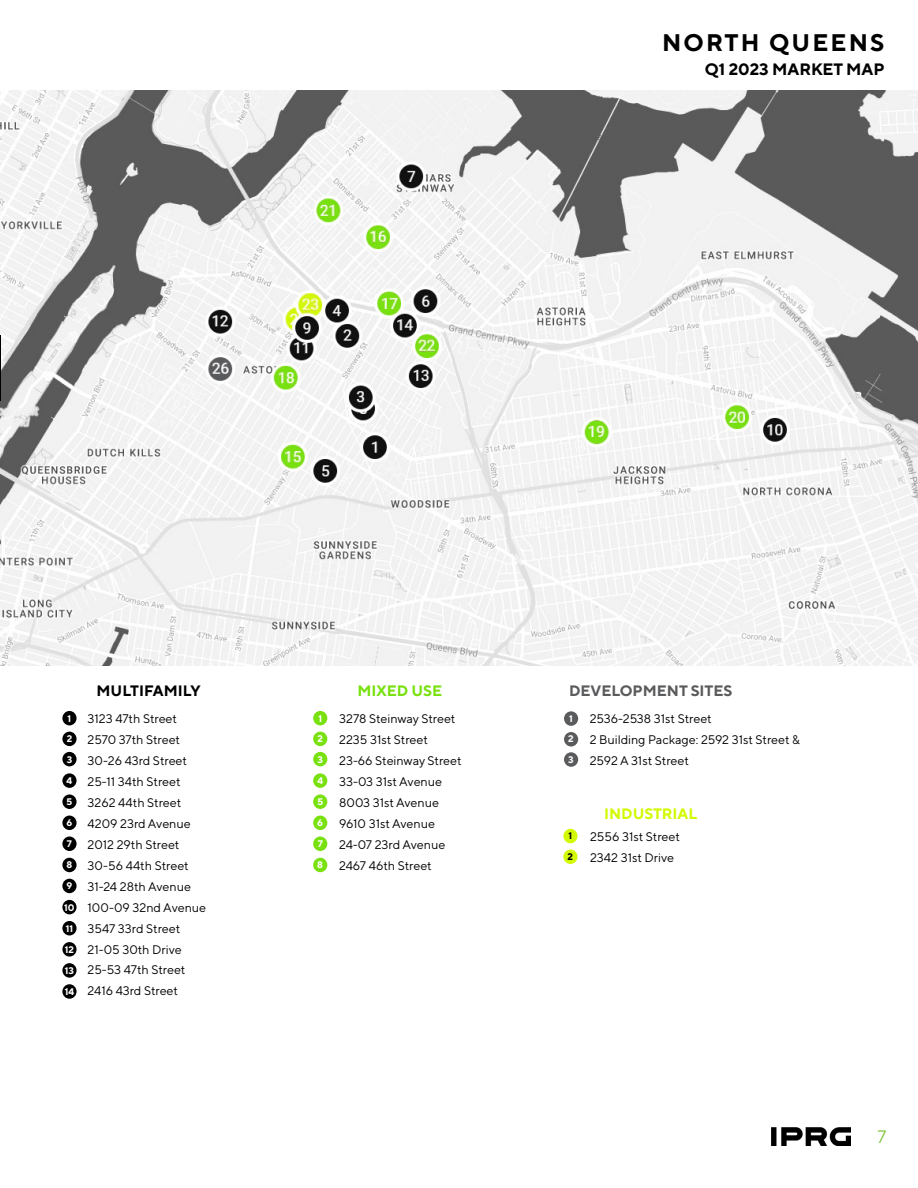
<style>
.page{position:relative;width:918px;height:1188px;background:#fff}
.page>*{position:absolute;margin:0;border:0;box-sizing:border-box;transform-origin:0 0}
.t1{font:700 24px "TT Norms Pro";letter-spacing:.09em;color:#000}
.t2{font:18px "TT Norms Pro";color:#85c441}
.t3{font:700 16.5px "TT Norms Pro";color:#000}
.t4{font:700 15.15px "TT Norms Pro";color:#5a5b5d}
.t5{font:700 15.15px "TT Norms Pro";color:#000}
.t6{font:700 15.15px "TT Norms Pro";color:#d4f905}
.t7{font:700 15.15px "TT Norms Pro";color:#78e10f}
.t8{font:12.45px/21px "TT Norms Pro";color:#000}
.t9{font:700 9.6px "TT Norms Pro";color:#fff}
.t10{font:700 9.6px "TT Norms Pro";color:#000}
</style>
<div class="page">
<img style="left:772px;top:1127px;width:78px;height:19px">
<img style="left:0;top:90px;width:918px;height:576px">
<div style="left:62px;top:711px;width:15px;height:14px;background:#000;border-radius:50%"></div>
<div style="left:62px;top:732px;width:15px;height:14px;background:#000;border-radius:50%"></div>
<div style="left:62px;top:752px;width:15px;height:14px;background:#000;border-radius:50%"></div>
<div style="left:62px;top:773px;width:15px;height:15px;background:#000;border-radius:50%"></div>
<div style="left:62px;top:794px;width:15px;height:15px;background:#000;border-radius:50%"></div>
<div style="left:62px;top:816px;width:15px;height:14px;background:#000;border-radius:50%"></div>
<div style="left:62px;top:837px;width:15px;height:14px;background:#000;border-radius:50%"></div>
<div style="left:62px;top:858px;width:15px;height:14px;background:#000;border-radius:50%"></div>
<div style="left:62px;top:879px;width:15px;height:14px;background:#000;border-radius:50%"></div>
<div style="left:62px;top:900px;width:15px;height:14px;background:#000;border-radius:50%"></div>
<div style="left:62px;top:921px;width:15px;height:14px;background:#000;border-radius:50%"></div>
<div style="left:62px;top:942px;width:15px;height:15px;background:#000;border-radius:50%"></div>
<div style="left:62px;top:963px;width:15px;height:15px;background:#000;border-radius:50%"></div>
<div style="left:62px;top:984px;width:15px;height:15px;background:#000;border-radius:50%"></div>
<div style="left:564px;top:711px;width:14px;height:15px;background:#5a5b5d;border-radius:50%"></div>
<div style="left:564px;top:732px;width:14px;height:15px;background:#5a5b5d;border-radius:50%"></div>
<div style="left:564px;top:752px;width:14px;height:15px;background:#5a5b5d;border-radius:50%"></div>
<div style="left:313px;top:711px;width:14px;height:14px;background:#78e10f;border-radius:50%"></div>
<div style="left:313px;top:732px;width:14px;height:14px;background:#78e10f;border-radius:50%"></div>
<div style="left:313px;top:752px;width:14px;height:14px;background:#78e10f;border-radius:50%"></div>
<div style="left:313px;top:773px;width:14px;height:15px;background:#78e10f;border-radius:50%"></div>
<div style="left:313px;top:794px;width:14px;height:15px;background:#78e10f;border-radius:50%"></div>
<div style="left:313px;top:816px;width:14px;height:14px;background:#78e10f;border-radius:50%"></div>
<div style="left:313px;top:837px;width:14px;height:14px;background:#78e10f;border-radius:50%"></div>
<div style="left:313px;top:858px;width:14px;height:14px;background:#78e10f;border-radius:50%"></div>
<div style="left:563px;top:829px;width:15px;height:14px;background:#d4f905;border-radius:50%"></div>
<div style="left:563px;top:849px;width:15px;height:15px;background:#d4f905;border-radius:50%"></div>
<hr style="left:0;top:335px;width:1px;height:66px;background:#000">
<p class="t1" style="left:662px;top:27px;width:224px">NORTH QUEENS</p>
<p class="t3" style="left:705px;top:58px;width:181px">Q1 2023 MARKET MAP</p>
<p class="t9" style="left:68px;top:712px;width:5px">1</p>
<p class="t9" style="left:67px;top:733px;width:7px">2</p>
<p class="t9" style="left:67px;top:753px;width:7px">3</p>
<p class="t9" style="left:67px;top:774px;width:7px">4</p>
<p class="t9" style="left:67px;top:795px;width:7px">5</p>
<p class="t9" style="left:67px;top:816px;width:7px">6</p>
<p class="t9" style="left:67px;top:838px;width:7px">7</p>
<p class="t9" style="left:67px;top:859px;width:7px">8</p>
<p class="t9" style="left:67px;top:880px;width:7px">9</p>
<p class="t9" style="left:64px;top:901px;width:12px">10</p>
<p class="t9" style="left:66px;top:922px;width:9px">11</p>
<p class="t9" style="left:65px;top:943px;width:11px">12</p>
<p class="t9" style="left:65px;top:964px;width:11px">13</p>
<p class="t9" style="left:65px;top:985px;width:11px">14</p>
<p class="t5" style="left:97px;top:681px;width:105px">MULTIFAMILY</p>
<p class="t7" style="left:358px;top:681px;width:86px">MIXED USE</p>
<p class="t4" style="left:569px;top:681px;width:165px">DEVELOPMENT SITES</p>
<p class="t8" style="left:88px;top:708px;width:91px">3123 47th Street</p>
<p class="t8" style="left:88px;top:729px;width:94px">2570 37th Street</p>
<p class="t8" style="left:88px;top:750px;width:101px">30-26 43rd Street</p>
<p class="t8" style="left:88px;top:771px;width:94px">25-11 34th Street</p>
<p class="t8" style="left:88px;top:792px;width:95px">3262 44th Street</p>
<p class="t8" style="left:88px;top:813px;width:105px">4209 23rd Avenue</p>
<p class="t8" style="left:88px;top:833px;width:93px">2012 29th Street</p>
<p class="t8" style="left:88px;top:854px;width:103px">30-56 44th Street</p>
<p class="t8" style="left:88px;top:875px;width:105px">31-24 28th Avenue</p>
<p class="t8" style="left:88px;top:896px;width:120px">100-09 32nd Avenue</p>
<p class="t8" style="left:88px;top:917px;width:94px">3547 33rd Street</p>
<p class="t8" style="left:88px;top:938px;width:96px">21-05 30th Drive</p>
<p class="t8" style="left:88px;top:959px;width:99px">25-53 47th Street</p>
<p class="t8" style="left:88px;top:980px;width:92px">2416 43rd Street</p>
<p class="t9" style="left:318px;top:712px;width:5px">1</p>
<p class="t9" style="left:317px;top:733px;width:7px">2</p>
<p class="t9" style="left:317px;top:753px;width:7px">3</p>
<p class="t9" style="left:317px;top:774px;width:7px">4</p>
<p class="t9" style="left:317px;top:795px;width:7px">5</p>
<p class="t9" style="left:317px;top:816px;width:7px">6</p>
<p class="t9" style="left:318px;top:838px;width:7px">7</p>
<p class="t9" style="left:317px;top:859px;width:7px">8</p>
<p class="t8" style="left:339px;top:708px;width:118px">3278 Steinway Street</p>
<p class="t8" style="left:339px;top:729px;width:90px">2235 31st Street</p>
<p class="t8" style="left:339px;top:750px;width:124px">23-66 Steinway Street</p>
<p class="t8" style="left:339px;top:771px;width:104px">33-03 31st Avenue</p>
<p class="t8" style="left:339px;top:792px;width:101px">8003 31st Avenue</p>
<p class="t8" style="left:339px;top:813px;width:97px">9610 31st Avenue</p>
<p class="t8" style="left:339px;top:833px;width:108px">24-07 23rd Avenue</p>
<p class="t8" style="left:339px;top:854px;width:94px">2467 46th Street</p>
<p class="t9" style="left:569px;top:712px;width:5px">1</p>
<p class="t9" style="left:568px;top:733px;width:7px">2</p>
<p class="t9" style="left:568px;top:753px;width:7px">3</p>
<p class="t8" style="left:590px;top:708px;width:123px">2536-2538 31st Street</p>
<p class="t8" style="left:590px;top:729px;width:212px">2 Building Package: 2592 31st Street &amp;<br>2592 A 31st Street</p>
<p class="t10" style="left:569px;top:829px;width:5px">1</p>
<p class="t10" style="left:568px;top:850px;width:7px">2</p>
<p class="t6" style="left:604px;top:803px;width:95px">INDUSTRIAL</p>
<p class="t8" style="left:590px;top:826px;width:91px">2556 31st Street</p>
<p class="t8" style="left:590px;top:847px;width:85px">2342 31st Drive</p>
<h2 class="t2" style="left:878px;top:1125px;width:10px">7</h2>
</div>
